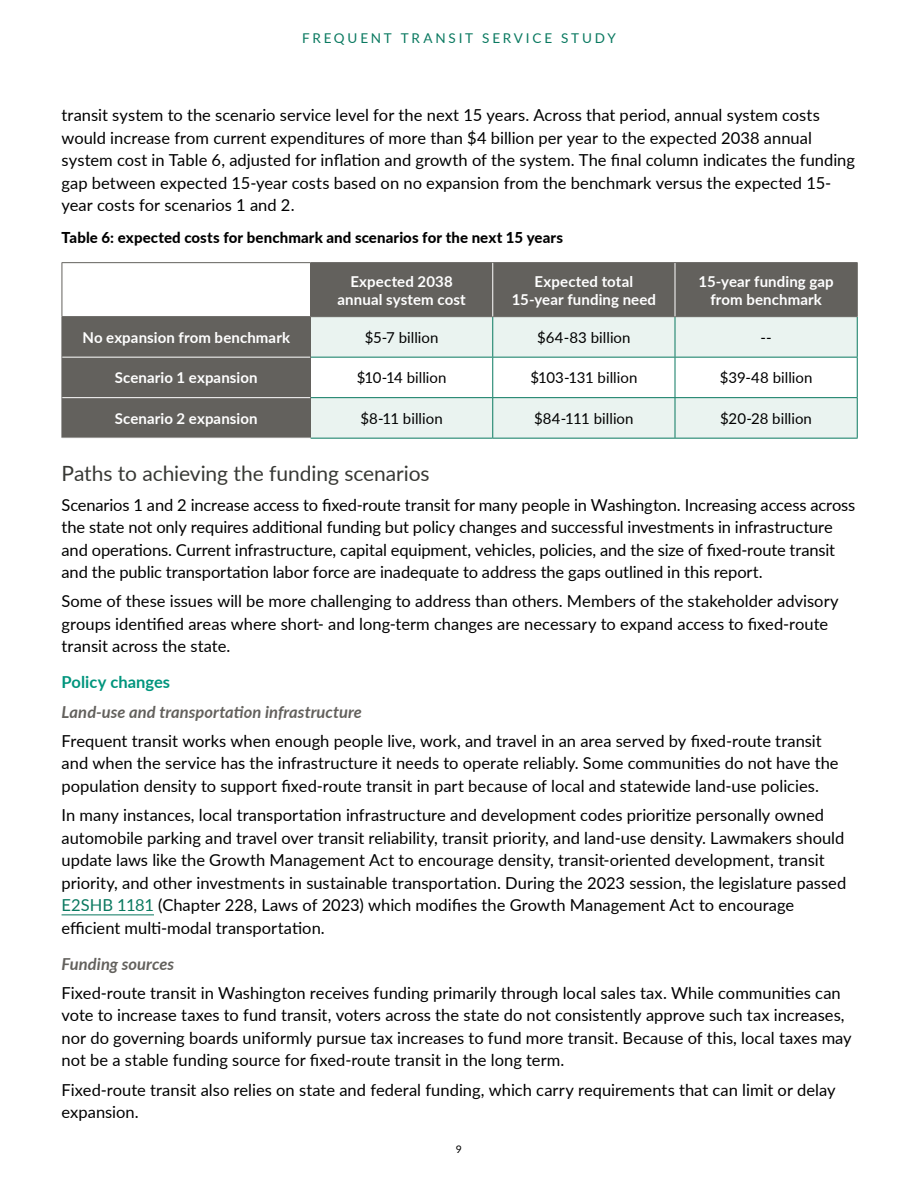
<style>
.page{position:relative;width:918px;height:1188px;background:#fff}
.page>*{position:absolute;margin:0;border:0;box-sizing:border-box;transform-origin:0 0}
.Heading_2{font:21px "Lato";letter-spacing:-.005em;color:#383935}
.Body_Copy{font:16.5px/22.5px "Lato";color:#000}
.Heading_4{font:italic 700 16.5px "Lato";letter-spacing:.005em;color:#63615d}
.Heading_3{font:700 16.5px "Lato";color:#00957d}
.TABLE_Head_WHITE{font:700 15px "Lato";letter-spacing:.01em;color:#fff}
.Table_text_10pt{font:15px "Lato";color:#000}
.Table_Title{font:800 15px "Lato";letter-spacing:.01em;color:#000}
.t1{font:13.5px "Lato";letter-spacing:.21em;color:#0a7960}
.t2{font:10.5px "Lato";color:#000}
.s1{color:#0a7960}
</style>
<div class="page">
<hr style="left:62px;top:915px;width:92px;height:1px;background:#0a7960">
<svg style="left:63px;top:263px;width:794px;height:175px;fill:#63615d"></svg>
<svg style="left:311px;top:317px;width:546px;height:121px;fill:#eaf3f0"></svg>
<hr style="left:492px;top:317px;width:1px;height:40px;background:#0a7960">
<hr style="left:675px;top:317px;width:1px;height:40px;background:#0a7960">
<hr style="left:857px;top:317px;width:1px;height:40px;background:#0a7960">
<hr style="left:311px;top:357px;width:182px;height:1px;background:#0a7960">
<hr style="left:493px;top:357px;width:182px;height:1px;background:#0a7960">
<hr style="left:492px;top:358px;width:1px;height:39px;background:#0a7960">
<hr style="left:675px;top:357px;width:183px;height:1px;background:#0a7960">
<hr style="left:675px;top:358px;width:1px;height:39px;background:#0a7960">
<hr style="left:857px;top:358px;width:1px;height:39px;background:#0a7960">
<hr style="left:311px;top:397px;width:182px;height:1px;background:#0a7960">
<hr style="left:493px;top:397px;width:182px;height:1px;background:#0a7960">
<hr style="left:492px;top:398px;width:1px;height:40px;background:#0a7960">
<hr style="left:675px;top:397px;width:183px;height:1px;background:#0a7960">
<hr style="left:675px;top:398px;width:1px;height:40px;background:#0a7960">
<hr style="left:857px;top:398px;width:1px;height:40px;background:#0a7960">
<hr style="left:310px;top:438px;width:183px;height:1px;background:#0a7960">
<hr style="left:493px;top:438px;width:182px;height:1px;background:#0a7960">
<hr style="left:675px;top:438px;width:183px;height:1px;background:#0a7960">
<hr style="left:62px;top:317px;width:1px;height:40px;background:#63615d">
<hr style="left:310px;top:317px;width:1px;height:40px;background:#63615d">
<hr style="left:62px;top:357px;width:1px;height:41px;background:#63615d">
<hr style="left:310px;top:357px;width:1px;height:41px;background:#63615d">
<hr style="left:62px;top:398px;width:1px;height:40px;background:#63615d">
<hr style="left:310px;top:398px;width:1px;height:40px;background:#63615d">
<hr style="left:62px;top:262px;width:249px;height:1px;background:#63615d">
<hr style="left:62px;top:263px;width:1px;height:53px;background:#63615d">
<hr style="left:310px;top:262px;width:183px;height:1px;background:#63615d">
<hr style="left:310px;top:263px;width:1px;height:53px;background:#63615d">
<hr style="left:493px;top:262px;width:182px;height:1px;background:#63615d">
<hr style="left:675px;top:262px;width:183px;height:1px;background:#63615d">
<hr style="left:857px;top:263px;width:1px;height:53px;background:#63615d">
<hr style="left:62px;top:316px;width:249px;height:1px;background:#63615d">
<hr style="left:310px;top:316px;width:183px;height:1px;background:#63615d">
<hr style="left:493px;top:316px;width:182px;height:1px;background:#63615d">
<hr style="left:675px;top:316px;width:183px;height:1px;background:#63615d">
<hr style="left:62px;top:357px;width:248px;height:1px;background:#fff">
<hr style="left:62px;top:397px;width:248px;height:1px;background:#fff">
<hr style="left:62px;top:438px;width:249px;height:1px;background:#fff">
<hr style="left:492px;top:263px;width:1px;height:53px;background:#fff">
<hr style="left:675px;top:263px;width:1px;height:53px;background:#fff">
<p class="t1" style="left:302px;top:29px;width:315px">FREQUENT TRANSIT SERVICE STUDY</p>
<p class="Body_Copy" style="left:62px;top:103px;width:795px">transit system to the scenario service level for the next 15 years. Across that period, annual system costs would increase from current expenditures of more than $4 billion per year to the expected 2038 annual system cost in Table 6, adjusted for inflation and growth of the system. The final column indicates the funding gap between expected 15-year costs based on no expansion from the benchmark versus the expected 15- year costs for scenarios 1 and 2.</p>
<p class="Table_Title" style="left:62px;top:226px;width:503px">Table 6: expected costs for benchmark and scenarios for the next 15 years</p>
<p class="TABLE_Head_WHITE" style="left:350px;top:270px;width:104px">Expected 2038</p>
<p class="TABLE_Head_WHITE" style="left:338px;top:288px;width:130px">annual system cost</p>
<p class="TABLE_Head_WHITE" style="left:535px;top:270px;width:100px">Expected total</p>
<p class="TABLE_Head_WHITE" style="left:512px;top:288px;width:146px">15-year funding need</p>
<p class="TABLE_Head_WHITE" style="left:698px;top:270px;width:137px">15-year funding gap</p>
<p class="TABLE_Head_WHITE" style="left:710px;top:288px;width:113px">from benchmark</p>
<p class="TABLE_Head_WHITE" style="left:82px;top:326px;width:209px">No expansion from benchmark</p>
<p class="Table_text_10pt" style="left:365px;top:327px;width:75px">$5-7 billion</p>
<p class="Table_text_10pt" style="left:537px;top:327px;width:95px">$64-83 billion</p>
<p class="Table_text_10pt" style="left:761px;top:327px;width:13px">--</p>
<p class="TABLE_Head_WHITE" style="left:115px;top:367px;width:144px">Scenario 1 expansion</p>
<p class="Table_text_10pt" style="left:357px;top:367px;width:91px">$10-14 billion</p>
<p class="Table_text_10pt" style="left:530px;top:367px;width:109px">$103-131 billion</p>
<p class="Table_text_10pt" style="left:720px;top:367px;width:94px">$39-48 billion</p>
<p class="TABLE_Head_WHITE" style="left:115px;top:407px;width:144px">Scenario 2 expansion</p>
<p class="Table_text_10pt" style="left:361px;top:408px;width:84px">$8-11 billion</p>
<p class="Table_text_10pt" style="left:534px;top:408px;width:101px">$84-111 billion</p>
<p class="Table_text_10pt" style="left:720px;top:408px;width:93px">$20-28 billion</p>
<p class="Heading_2" style="left:62px;top:459px;width:369px">Paths to achieving the funding scenarios</p>
<p class="Body_Copy" style="left:62px;top:493px;width:795px">Scenarios 1 and 2 increase access to fixed-route transit for many people in Washington. Increasing access across the state not only requires additional funding but policy changes and successful investments in infrastructure and operations. Current infrastructure, capital equipment, vehicles, policies, and the size of fixed-route transit and the public transportation labor force are inadequate to address the gaps outlined in this report.</p>
<p class="Body_Copy" style="left:62px;top:589px;width:779px">Some of these issues will be more challenging to address than others. Members of the stakeholder advisory groups identified areas where short- and long-term changes are necessary to expand access to fixed-route transit across the state.</p>
<p class="Heading_3" style="left:62px;top:670px;width:110px">Policy changes</p>
<p class="Heading_4" style="left:62px;top:699px;width:302px">Land-use and transportation infrastructure</p>
<p class="Body_Copy" style="left:62px;top:729px;width:779px">Frequent transit works when enough people live, work, and travel in an area served by fixed-route transit and when the service has the infrastructure it needs to operate reliably. Some communities do not have the population density to support fixed-route transit in part because of local and statewide land-use policies.</p>
<p class="Body_Copy" style="left:62px;top:803px;width:786px">In many instances, local transportation infrastructure and development codes prioritize personally owned automobile parking and travel over transit reliability, transit priority, and land-use density. Lawmakers should update laws like the Growth Management Act to encourage density, transit-oriented development, transit priority, and other investments in sustainable transportation. During the 2023 session, the legislature passed <span class="s1">E2SHB 1181</span> (Chapter 228, Laws of 2023) which modifies the Growth Management Act to encourage efficient multi-modal transportation.</p>
<p class="Heading_4" style="left:62px;top:952px;width:114px">Funding sources</p>
<p class="Body_Copy" style="left:62px;top:981px;width:792px">Fixed-route transit in Washington receives funding primarily through local sales tax. While communities can vote to increase taxes to fund transit, voters across the state do not consistently approve such tax increases, nor do governing boards uniformly pursue tax increases to fund more transit. Because of this, local taxes may not be a stable funding source for fixed-route transit in the long term.</p>
<p class="Body_Copy" style="left:62px;top:1078px;width:776px">Fixed-route transit also relies on state and federal funding, which carry requirements that can limit or delay expansion.</p>
<p class="t2" style="left:456px;top:1142px;width:8px">9</p>
</div>
